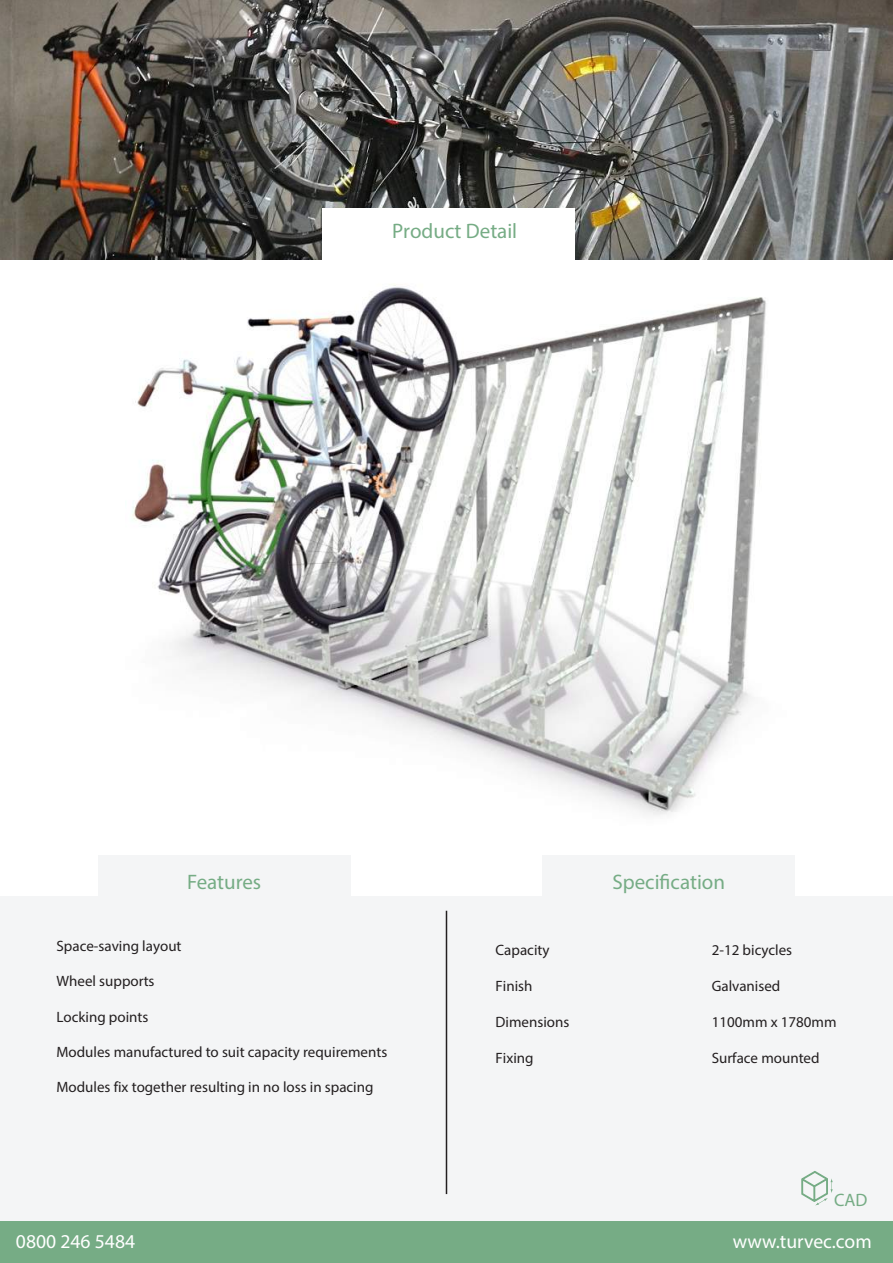
<style>
.page{position:relative;width:893px;height:1263px;background:#fff}
.page>*{position:absolute;margin:0;border:0;box-sizing:border-box;transform-origin:0 0}
.t1{font:21px "Myriad Pro";color:#76ac85}
.t2{font:19.65px "Myriad Pro";color:#fff}
.t3{font:18px "Myriad Pro";color:#76ac85}
.t4{font:15px "Myriad Pro";color:#231f20}
</style>
<div class="page">
<div style="left:0;top:1220px;width:893px;height:43px;background:#76ac85"></div>
<div style="left:0;top:896px;width:893px;height:324px;background:#f4f5f6"></div>
<hr style="left:446px;top:911px;width:1px;height:283px;background:#231f20">
<div style="left:98px;top:855px;width:252px;height:51px;background:#f4f5f6"></div>
<div style="left:542px;top:855px;width:253px;height:51px;background:#f4f5f6"></div>
<svg style="left:801px;top:1171px;width:32px;height:34px"></svg>
<img style="left:132px;top:284px;width:634px;height:531px">
<img style="left:0;top:0;width:893px;height:259px">
<div style="left:323px;top:208px;width:252px;height:51px;background:#fff"></div>
<h1 class="t1" style="left:392px;top:218px;width:127px">Product Detail</h1>
<h1 class="t1" style="left:187px;top:869px;width:76px">Features</h1>
<h1 class="t1" style="left:612px;top:869px;width:114px">Specification</h1>
<p class="t4" style="left:57px;top:936px;width:127px">Space-saving layout</p>
<p class="t4" style="left:57px;top:972px;width:100px">Wheel supports</p>
<p class="t4" style="left:57px;top:1007px;width:93px">Locking points</p>
<p class="t4" style="left:57px;top:1043px;width:332px">Modules manufactured to suit capacity requirements</p>
<p class="t4" style="left:57px;top:1078px;width:318px">Modules fix together resulting in no loss in spacing</p>
<p class="t4" style="left:496px;top:941px;width:55px">Capacity</p>
<p class="t4" style="left:496px;top:977px;width:38px">Finish</p>
<p class="t4" style="left:496px;top:1012px;width:75px">Dimensions</p>
<p class="t4" style="left:496px;top:1048px;width:39px">Fixing</p>
<p class="t4" style="left:712px;top:941px;width:82px">2-12 bicycles</p>
<p class="t4" style="left:712px;top:976px;width:70px">Galvanised</p>
<p class="t4" style="left:712px;top:1012px;width:126px">1100mm x 1780mm</p>
<p class="t4" style="left:712px;top:1048px;width:109px">Surface mounted</p>
<p class="t3" style="left:834px;top:1188px;width:35px">CAD</p>
<h2 class="t2" style="left:16px;top:1229px;width:121px">0800 246 5484</h2>
<h2 class="t2" style="left:733px;top:1229px;width:141px">www.turvec.com</h2>
</div>
